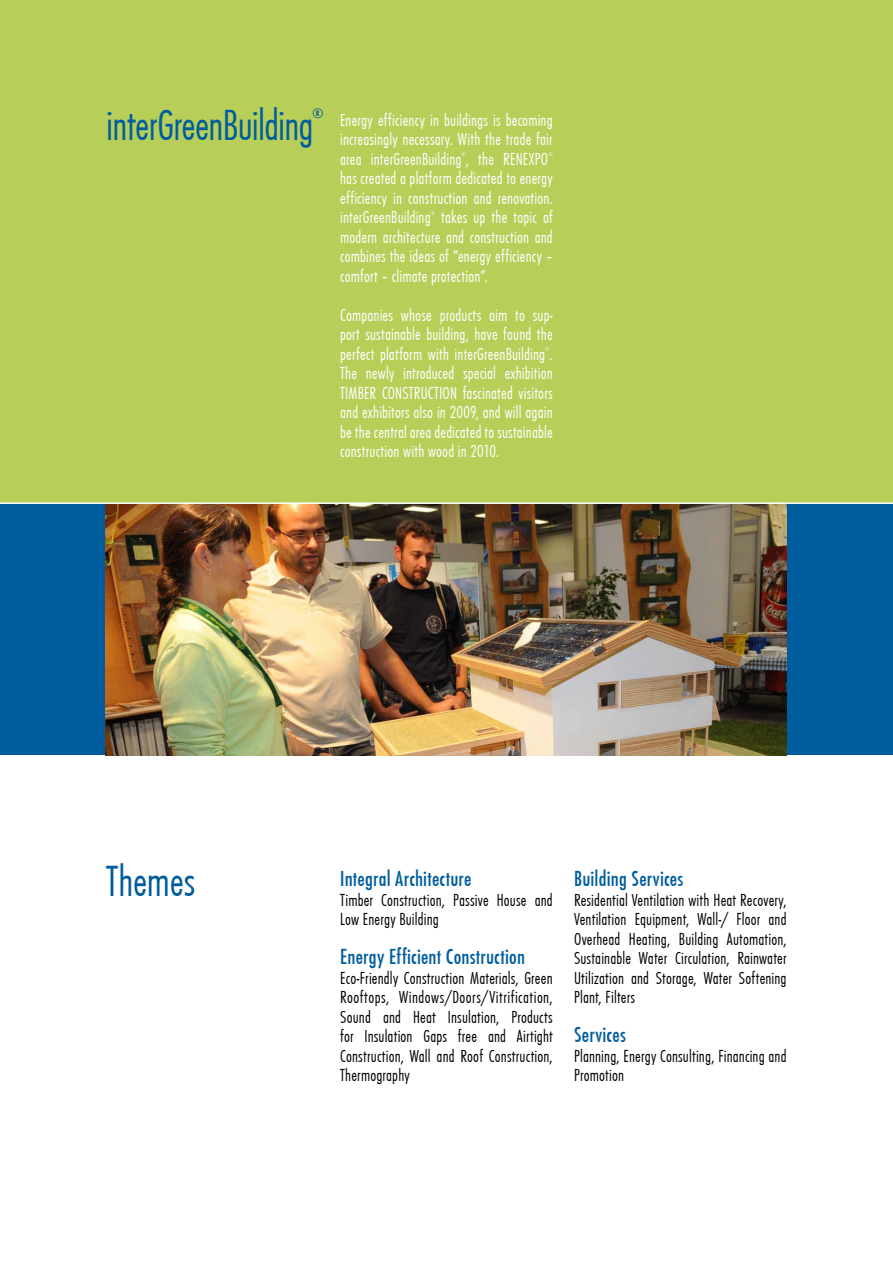
<style>
.page{position:relative;width:893px;height:1263px;background:#fff}
.page>*{position:absolute;margin:0;border:0;box-sizing:border-box;transform-origin:0 0}
.t1{font:45px "Futura T Lig Con";letter-spacing:-.02em;color:#005d9d}
.t2{font:22.5px "Futura T Med Con";letter-spacing:.01em;color:#005d9d}
.t3{font:18px/19.5px "Futura T Lig Con";letter-spacing:.01em;color:#fff;text-align:justify}
.t4{font:18px/19.5px "Futura T Lig Con";letter-spacing:.01em;color:#000}
.t5{font:5.7px "Futura T Lig Con";color:#fff}
</style>
<div class="page">
<div style="left:0;top:0;width:893px;height:503px;background:#b7cf59"></div>
<div style="left:0;top:503px;width:893px;height:252px;background:#005d9d"></div>
<img style="left:106px;top:504px;width:681px;height:251px">
<hr style="left:0;top:502px;width:893px;height:2px;background:#fff">
<h1 class="t1" style="left:106px;top:101px;width:209px">interGreenBuilding</h1>
<p class="t3" style="left:340px;top:111px;width:214px;text-indent:-28px"><sup>®</sup> Energy efficiency in buildings is becoming increasingly necessary. With the trade fair area interGreenBuilding , the RENEXPO</p>
<p class="t5" style="left:462px;top:151px;width:6px">®</p>
<p class="t5" style="left:548px;top:151px;width:6px">®</p>
<p class="t3" style="left:340px;top:169px;width:214px">has created a platform dedicated to energy efficiency in construction and renovation. interGreenBuilding</p>
<p class="t3" style="left:340px;top:208px;width:214px;text-indent:101px">takes up the topic of modern architecture and construction and combines the ideas of “energy efficiency – comfort – climate protection”.</p>
<p class="t3" style="left:340px;top:306px;width:214px">Companies whose products aim to sup&shy;port sustainable building, have found the perfect platform with interGreenBuilding .</p>
<p class="t5" style="left:431px;top:210px;width:6px">®</p>
<p class="t5" style="left:545px;top:346px;width:6px">®</p>
<p class="t3" style="left:340px;top:364px;width:214px">The newly introduced special exhibition TIMBER CONSTRUCTION fascinated visitors and exhibitors also in 2009, and will again be the central area dedicated to sustainable construction with wood in 2010.</p>
<h1 class="t1" style="left:106px;top:857px;width:90px">Themes</h1>
<p class="t2" style="left:340px;top:867px;width:133px">Integral Architecture</p>
<p class="t4" style="left:340px;top:891px;width:214px">Timber Construction, Passive House and<br>Low Energy Building</p>
<p class="t2" style="left:340px;top:945px;width:186px">Energy Efficient Construction</p>
<p class="t4" style="left:340px;top:969px;width:214px;text-align:justify">Eco-Friendly Construction Materials, Green Rooftops, Windows/Doors/Vitrification, Sound and Heat Insulation, Products for Insulation Gaps free and Airtight Construction, Wall and Roof Construction, Thermography</p>
<p class="t2" style="left:574px;top:867px;width:111px">Building Services</p>
<p class="t4" style="left:574px;top:891px;width:214px;text-align:justify">Residential Ventilation with Heat Recovery, Ventilation Equipment, Wall-/ Floor and Overhead Heating, Building Automation, Sustainable Water Circulation, Rainwater Utilization and Storage, Water Softening Plant, Filters</p>
<p class="t2" style="left:574px;top:1023px;width:53px">Services</p>
<p class="t4" style="left:574px;top:1047px;width:214px">Planning, Energy Consulting, Financing and<br>Promotion</p>
</div>
